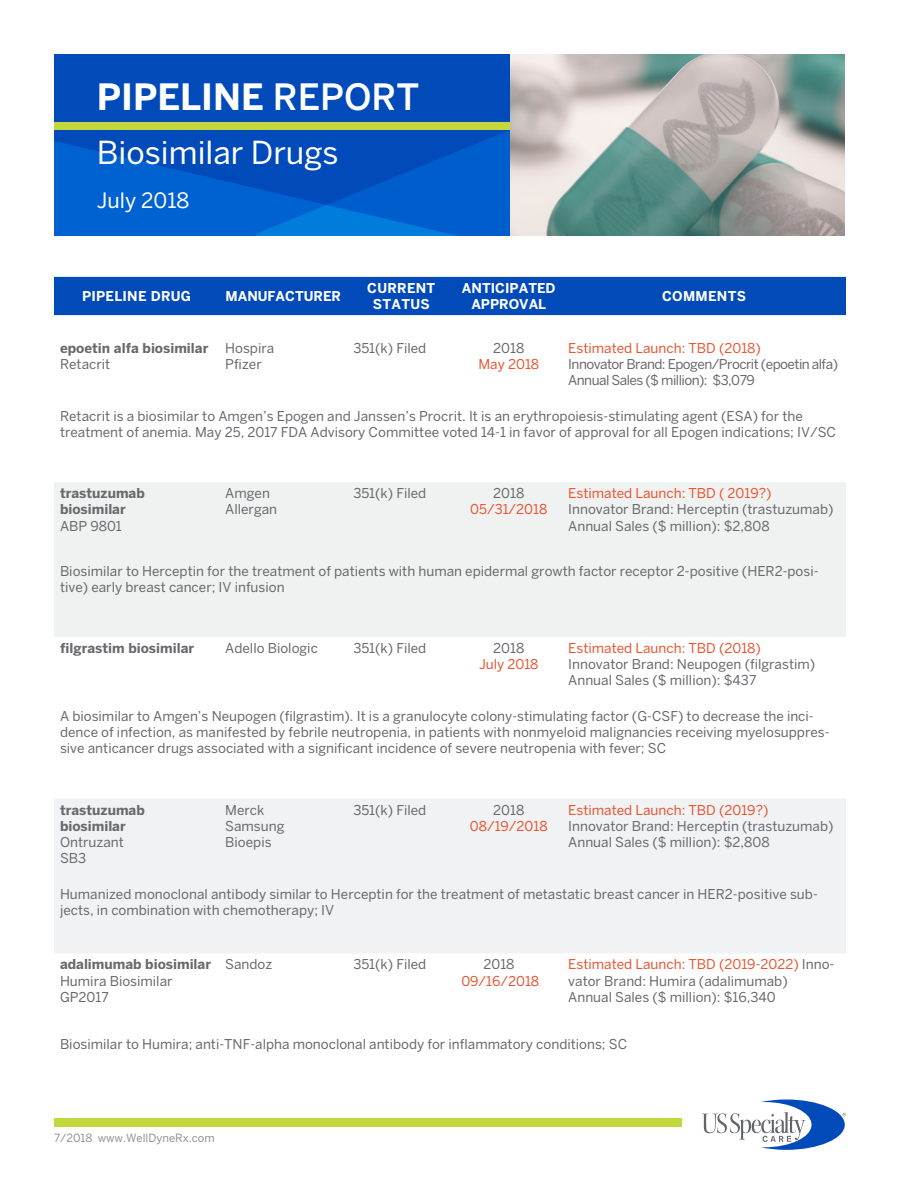
<style>
.page{position:relative;width:900px;height:1188px;background:#fff}
.page>*{position:absolute;margin:0;border:0;box-sizing:border-box;transform-origin:0 0}
.t1{font:700 36px "Benton Sans";color:#fff}
.t2{font:31.5px "Benton Sans";color:#fff}
.t3{font:21px "Benton Sans";color:#fff}
.t4{font:13.5px/16.2px "Benton Sans";color:#68686d}
.t5{font:13.5px "Benton Sans";color:#e95431}
.t6{font:700 13.5px/16.2px "Benton Sans";color:#68686d}
.t7{font:13.5px "Benton Sans";letter-spacing:-.04em;color:#68686d}
.t8{font:700 13.5px/16.2px "Benton Sans";letter-spacing:.01em;color:#fff;text-align:center}
.t9{font:11.25px "Benton Sans";color:#949194}
.s1{font-weight:500}
.s2{font-weight:400}
.s3{color:#e95431}
</style>
<div class="page">
<img style="left:503px;top:54px;width:341px;height:182px">
<div style="left:54px;top:54px;width:456px;height:181px;background:#004aba"></div>
<svg style="left:54px;top:132px;width:456px;height:103px;fill:#005dcc"></svg>
<div style="left:54px;top:122px;width:456px;height:8px;background:#c3d83c"></div>
<div style="left:54px;top:277px;width:792px;height:38px;background:#004aba"></div>
<div style="left:54px;top:482px;width:792px;height:155px;background:#f0f1f1"></div>
<div style="left:54px;top:799px;width:792px;height:154px;background:#f0f2f3"></div>
<svg style="left:702px;top:1100px;width:144px;height:50px"></svg>
<div style="left:54px;top:1118px;width:627px;height:8px;background:#c3d83c"></div>
<p class="t1" style="left:97px;top:75px;width:324px">PIPELINE <span class="s1">REPORT</span></p>
<p class="t2" style="left:97px;top:134px;width:243px">Biosimilar Drugs</p>
<p class="t3" style="left:97px;top:188px;width:94px">July 2018</p>
<p class="t8" style="left:82px;top:288px;width:111px">PIPELINE DRUG</p>
<p class="t8" style="left:225px;top:288px;width:117px">MANUFACTURER</p>
<p class="t8" style="left:367px;top:280px;width:70px">CURRENT<br>STATUS</p>
<p class="t8" style="left:462px;top:280px;width:95px">ANTICIPATED<br>APPROVAL</p>
<p class="t8" style="left:662px;top:288px;width:85px">COMMENTS</p>
<p class="t6" style="left:60px;top:340px;width:150px">epoetin alfa biosimilar<br><span class="s2">Retacrit</span></p>
<p class="t4" style="left:225px;top:340px;width:51px">Hospira</p>
<p class="t5" style="left:568px;top:340px;width:194px">Estimated Launch: TBD (2018)</p>
<p class="t7" style="left:568px;top:356px;width:271px">Innovator Brand: Epogen/Procrit (epoetin alfa)</p>
<p class="t7" style="left:568px;top:373px;width:188px">Annual Sales ($ million): $3,079</p>
<p class="t4" style="left:60px;top:408px;width:778px">Retacrit is a biosimilar to Amgen’s Epogen and Janssen’s Procrit. It is an erythropoiesis-stimulating agent (ESA) for the treatment of anemia. May 25, 2017 FDA Advisory Committee voted 14-1 in favor of approval for all Epogen indications; IV/SC</p>
<p class="t4" style="left:353px;top:340px;width:75px">351(k) Filed</p>
<p class="t4" style="left:493px;top:340px;width:33px">2018</p>
<p class="t5" style="left:478px;top:356px;width:62px">May 2018</p>
<p class="t4" style="left:225px;top:356px;width:38px">Pfizer</p>
<p class="t4" style="left:353px;top:485px;width:75px">351(k) Filed</p>
<p class="t4" style="left:493px;top:485px;width:33px">2018</p>
<p class="t5" style="left:470px;top:502px;width:79px">05/31/2018</p>
<p class="t5" style="left:568px;top:485px;width:205px">Estimated Launch: TBD ( 2019?)</p>
<p class="t4" style="left:568px;top:501px;width:267px">Innovator Brand: Herceptin (trastuzumab)</p>
<p class="t4" style="left:568px;top:517px;width:203px">Annual Sales ($ million): $2,808</p>
<p class="t4" style="left:60px;top:563px;width:760px">Biosimilar to Herceptin for the treatment of patients with human epidermal growth factor receptor 2-positive (HER2-posi&shy;tive) early breast cancer; IV infusion</p>
<p class="t4" style="left:225px;top:485px;width:46px">Amgen</p>
<p class="t4" style="left:225px;top:501px;width:53px">Allergan</p>
<p class="t6" style="left:60px;top:485px;width:86px">trastuzumab biosimilar</p>
<p class="t4" style="left:60px;top:517px;width:63px">ABP 9801</p>
<p class="t6" style="left:60px;top:639px;width:136px">filgrastim biosimilar</p>
<p class="t4" style="left:225px;top:640px;width:94px">Adello Biologic</p>
<p class="t4" style="left:353px;top:640px;width:75px">351(k) Filed</p>
<p class="t4" style="left:493px;top:640px;width:33px">2018</p>
<p class="t5" style="left:479px;top:656px;width:61px">July 2018</p>
<p class="t5" style="left:568px;top:640px;width:194px">Estimated Launch: TBD (2018)</p>
<p class="t4" style="left:568px;top:656px;width:249px">Innovator Brand: Neupogen (filgrastim)</p>
<p class="t4" style="left:568px;top:672px;width:190px">Annual Sales ($ million): $437</p>
<p class="t4" style="left:60px;top:708px;width:771px">A biosimilar to Amgen’s Neupogen (filgrastim). It is a granulocyte colony-stimulating factor (G-CSF) to decrease the inci&shy;dence of infection, as manifested by febrile neutropenia, in patients with nonmyeloid malignancies receiving myelosuppres&shy;sive anticancer drugs associated with a significant incidence of severe neutropenia with fever; SC</p>
<p class="t4" style="left:353px;top:802px;width:75px">351(k) Filed</p>
<p class="t4" style="left:493px;top:802px;width:33px">2018</p>
<p class="t5" style="left:470px;top:818px;width:79px">08/19/2018</p>
<p class="t5" style="left:568px;top:802px;width:202px">Estimated Launch: TBD (2019?)</p>
<p class="t4" style="left:568px;top:818px;width:267px">Innovator Brand: Herceptin (trastuzumab)</p>
<p class="t4" style="left:568px;top:834px;width:203px">Annual Sales ($ million): $2,808</p>
<p class="t4" style="left:60px;top:886px;width:759px">Humanized monoclonal antibody similar to Herceptin for the treatment of metastatic breast cancer in HER2-positive sub&shy;jects, in combination with chemotherapy; IV</p>
<p class="t6" style="left:60px;top:801px;width:86px">trastuzumab biosimilar</p>
<p class="t4" style="left:60px;top:834px;width:65px">Ontruzant</p>
<p class="t4" style="left:60px;top:850px;width:28px">SB3</p>
<p class="t4" style="left:225px;top:802px;width:41px">Merck</p>
<p class="t4" style="left:225px;top:818px;width:61px">Samsung</p>
<p class="t4" style="left:225px;top:834px;width:48px">Bioepis</p>
<p class="t4" style="left:225px;top:956px;width:49px">Sandoz</p>
<p class="t4" style="left:353px;top:956px;width:75px">351(k) Filed</p>
<p class="t4" style="left:483px;top:956px;width:33px">2018</p>
<p class="t5" style="left:461px;top:973px;width:79px">09/16/2018</p>
<p class="t4" style="left:568px;top:956px;width:268px"><span class="s3">Estimated Launch: TBD (2019-2022)</span> Inno&shy;vator Brand: Humira (adalimumab)</p>
<p class="t4" style="left:568px;top:989px;width:209px">Annual Sales ($ million): $16,340</p>
<p class="t4" style="left:60px;top:1036px;width:569px">Biosimilar to Humira; anti-TNF-alpha monoclonal antibody for inflammatory conditions; SC</p>
<p class="t6" style="left:60px;top:956px;width:153px">adalimumab biosimilar</p>
<p class="t4" style="left:60px;top:972px;width:114px">Humira Biosimilar</p>
<p class="t4" style="left:60px;top:989px;width:50px">GP2017</p>
<p class="t9" style="left:54px;top:1132px;width:162px">7/2018 www.WellDyneRx.com</p>
</div>
